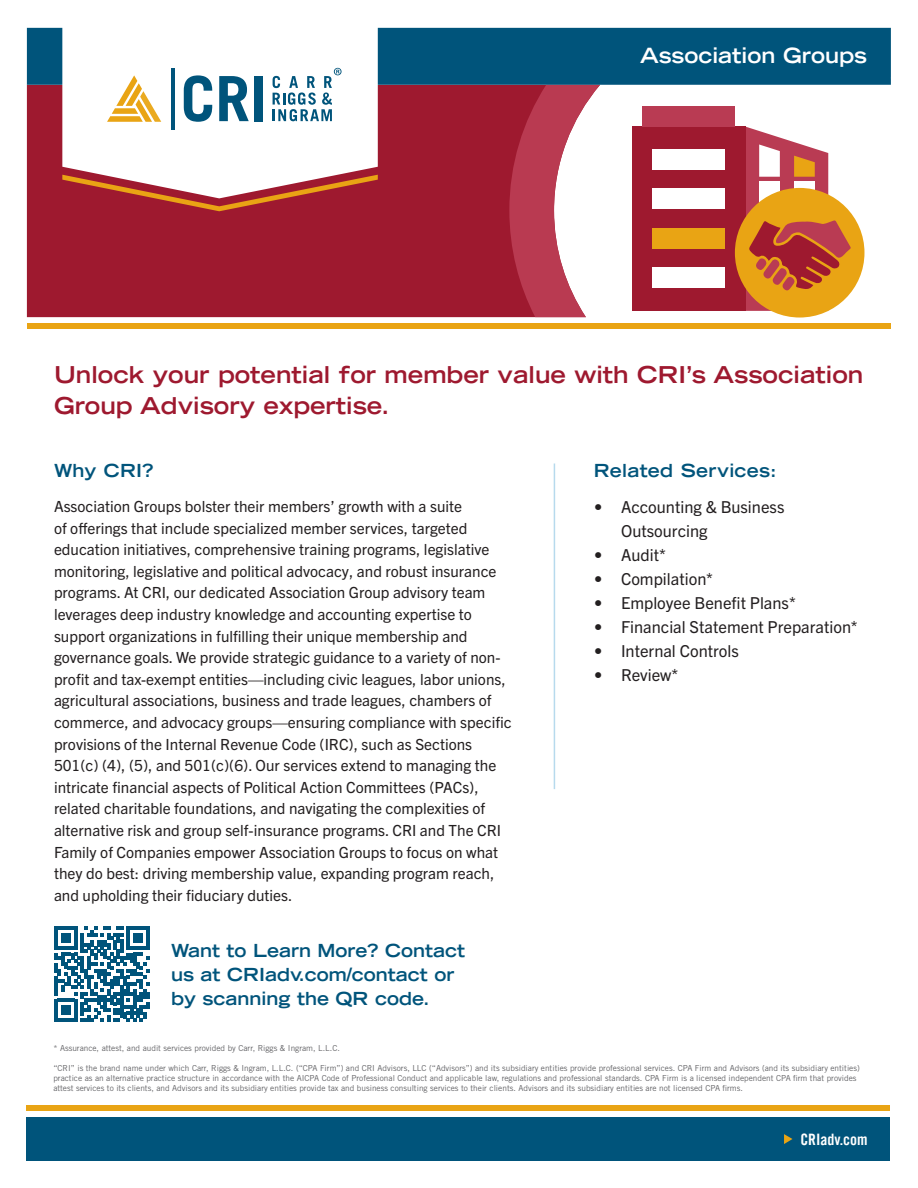
<style>
.page{position:relative;width:918px;height:1188px;background:#fff}
.page>*{position:absolute;margin:0;border:0;box-sizing:border-box;transform-origin:0 0}
.Red-_Top_Large_Subheader{font:700 expanded 23.25px/31.5px "Trade Gothic LT Std";color:#9e192f}
.Top_Header_Title-_White{font:700 expanded 21px "Trade Gothic LT Std";color:#fff}
.List_TITLE_-_Related_Service_Industry{font:700 expanded 18px/24px "Trade Gothic LT Std";color:#00547b}
.t1{font:16.5px/24px "Trade Gothic Next LT Pro";color:#231f20}
.t2{font:15.75px "Trade Gothic LT Std Bd Cn 20";color:#fff}
.t3{font:15.3px/21.6px "Trade Gothic Next LT Pro";color:#231f20}
.t4{font:8.25px/9.9px "Trade Gothic LT Std";color:#636366}
</style>
<div class="page">
<div style="left:27px;top:85px;width:482px;height:232px;background:#9e192f"></div>
<div style="left:26px;top:1117px;width:864px;height:44px;background:#00547b"></div>
<div style="left:26px;top:1106px;width:864px;height:5px;background:#e9a414"></div>
<div style="left:27px;top:323px;width:864px;height:6px;background:#e9a414"></div>
<svg style="left:509px;top:85px;width:91px;height:232px"></svg>
<div style="left:27px;top:28px;width:864px;height:57px;background:#00547b"></div>
<svg style="left:62px;top:198px;width:316px;height:13px;background:#a72b2b"></svg>
<svg style="left:62px;top:27px;width:316px;height:171px"></svg>
<hr style="left:171px;top:68px;width:3px;height:61px;background:#00547b">
<svg style="left:184px;top:75px;width:28px;height:47px"></svg>
<svg style="left:219px;top:76px;width:30px;height:45px"></svg>
<div style="left:254px;top:76px;width:9px;height:45px;background:#00547b"></div>
<svg style="left:107px;top:75px;width:54px;height:47px"></svg>
<svg style="left:273px;top:68px;width:69px;height:53px"></svg>
<svg style="left:784px;top:1134px;width:9px;height:10px"></svg>
<svg style="left:55px;top:927px;width:95px;height:95px"></svg>
<hr style="left:554px;top:464px;width:1px;height:325px;background:#b7daed">
<div style="left:632px;top:127px;width:114px;height:184px;background:#9e192f"></div>
<div style="left:653px;top:228px;width:72px;height:20px;background:#e9a414"></div>
<div style="left:643px;top:106px;width:92px;height:21px;background:#b93b53"></div>
<div style="left:653px;top:150px;width:72px;height:20px;background:#fff"></div>
<div style="left:653px;top:267px;width:72px;height:20px;background:#fff"></div>
<div style="left:653px;top:189px;width:72px;height:20px;background:#fff"></div>
<div style="left:735px;top:188px;width:129px;height:130px;background:#e9a414;border-radius:50%"></div>
<svg style="left:746px;top:127px;width:105px;height:184px"></svg>
<h1 class="Top_Header_Title-_White" style="left:640px;top:42px;width:228px">Association Groups</h1>
<p class="Red-_Top_Large_Subheader" style="left:54px;top:358px;width:811px">Unlock your potential for member value with CRI’s Association<br>Group Advisory expertise.</p>
<p class="List_TITLE_-_Related_Service_Industry" style="left:54px;top:459px;width:101px">Why CRI?</p>
<p class="t3" style="left:54px;top:495px;width:459px">Association Groups bolster their members’ growth with a suite<br>of offerings that include specialized member services, targeted education initiatives, comprehensive training programs, legislative monitoring, legislative and political advocacy, and robust insurance programs. At CRI, our dedicated Association Group advisory team leverages deep industry knowledge and accounting expertise to support organizations in fulfilling their unique membership and governance goals. We provide strategic guidance to a variety of non&shy;profit and tax-exempt entities—including civic leagues, labor unions, agricultural associations, business and trade leagues, chambers of commerce, and advocacy groups—ensuring compliance with specific provisions of the Internal Revenue Code (IRC), such as Sections 501(c) (4), (5), and 501(c)(6). Our services extend to managing the intricate financial aspects of Political Action Committees (PACs), related charitable foundations, and navigating the complexities of alternative risk and group self-insurance programs. CRI and The CRI Family of Companies empower Association Groups to focus on what they do best: driving membership value, expanding program reach, and upholding their fiduciary duties.</p>
<p class="List_TITLE_-_Related_Service_Industry" style="left:171px;top:938px;width:295px">Want to Learn More? Contact us at CRIadv.com/contact or by scanning the QR code.</p>
<p class="List_TITLE_-_Related_Service_Industry" style="left:594px;top:459px;width:184px">Related Services:</p>
<p class="t1" style="left:621px;top:494px;width:165px;text-indent:-27px">• Accounting &amp; Business<br>Outsourcing</p>
<p class="t1" style="left:594px;top:542px;width:73px">• Audit*</p>
<p class="t1" style="left:594px;top:566px;width:120px">• Compilation*</p>
<p class="t1" style="left:594px;top:590px;width:203px">• Employee Benefit Plans*</p>
<p class="t1" style="left:594px;top:614px;width:265px">• Financial Statement Preparation*</p>
<p class="t1" style="left:594px;top:638px;width:146px">• Internal Controls</p>
<p class="t1" style="left:594px;top:662px;width:86px">• Review*</p>
<p class="t4" style="left:53px;top:1043px;width:288px">* Assurance, attest, and audit services provided by Carr, Riggs &amp; Ingram, L.L.C.</p>
<p class="t4" style="left:53px;top:1063px;width:808px">“CRI” is the brand name under which Carr, Riggs &amp; Ingram, L.L.C. (“CPA Firm”) and CRI Advisors, LLC (“Advisors”) and its subsidiary entities provide professional services. CPA Firm and Advisors (and its subsidiary entities) practice as an alternative practice structure in accordance with the AICPA Code of Professional Conduct and applicable law, regulations and professional standards. CPA Firm is a licensed independent CPA firm that provides attest services to its clients, and Advisors and its subsidiary entities provide tax and business consulting services to their clients. Advisors and its subsidiary entities are not licensed CPA firms.</p>
<p class="t2" style="left:800px;top:1130px;width:69px">CRIadv.com</p>
</div>
